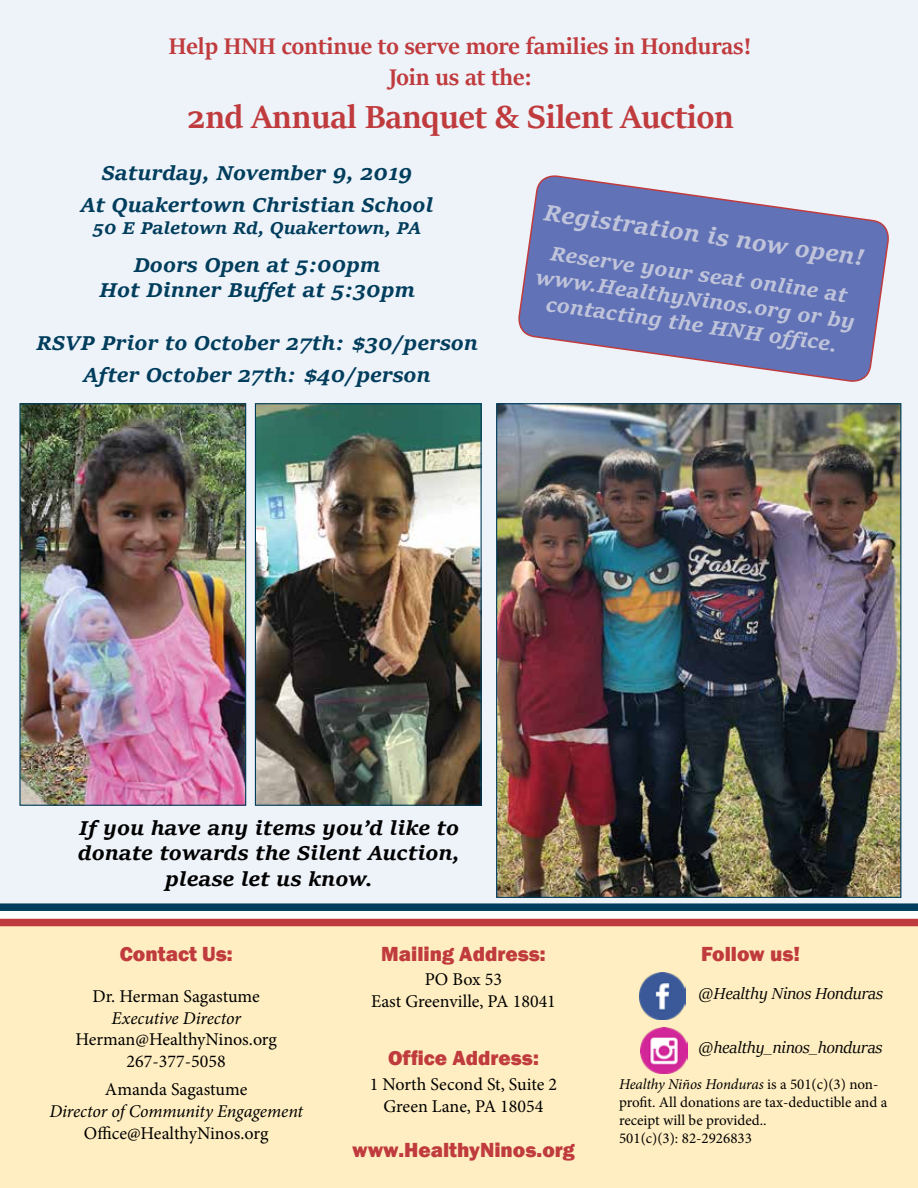
<style>
.page{position:relative;width:918px;height:1188px;background:#fff}
.page>*{position:absolute;margin:0;border:0;box-sizing:border-box;transform-origin:0 0}
.t1{font:700 36px "Sitka Banner";color:#c03b3d}
.t2{font:700 25.5px/30.6px "Sitka Banner";color:#c03b3d;text-align:center}
.t3{font:italic 700 24px "Sitka Small";color:#c0c4da}
.t4{font:italic 700 21px/32px "Sitka Small";color:#003d5c;text-align:center}
.t5{font:italic 700 21px/25.2px "Sitka Small";color:#000;text-align:center}
.t6{font:italic 700 21px/25.2px "Sitka Small";color:#c0c4da;text-align:center}
.t7{font:800 21px "Franklin Gothic";color:#c03b3d}
.t8{font:18px/21.6px "Minion Pro";color:#000;text-align:center}
.t9{font:italic 18px "Minion Pro";letter-spacing:-.01em;color:#000}
.t10{font:italic 18px "Sitka Banner";color:#000}
.t11{font:italic 700 18px "Sitka Small";color:#003d5c}
.t12{font:15px/18px "Minion Pro";color:#000}
.s1{font-style:italic}
</style>
<div class="page">
<div style="left:0;top:919px;width:918px;height:269px;background:#ffeec1"></div>
<div style="left:0;top:0;width:918px;height:911px;background:#eef3fa"></div>
<img style="left:639px;top:973px;width:47px;height:46px">
<img style="left:641px;top:1027px;width:46px;height:47px">
<svg style="left:517px;top:174px;width:374px;height:209px;background:#8792c5"></svg>
<img style="left:498px;top:405px;width:401px;height:491px">
<img style="left:21px;top:405px;width:223px;height:399px">
<div style="left:19px;top:403px;width:227px;height:403px;border:1px solid #003d5c"></div>
<img style="left:257px;top:405px;width:223px;height:399px">
<div style="left:255px;top:403px;width:227px;height:403px;border:1px solid #003d5c"></div>
<h2 class="t2" style="left:169px;top:30px;width:585px">Help HNH continue to serve more families in Honduras!<br>Join us at the:</h2>
<h1 class="t1" style="left:187px;top:91px;width:548px">2nd Annual Banquet &amp; Silent Auction</h1>
<p class="t4" style="left:81px;top:155px;width:354px">Saturday, November 9, 2019<br>At Quakertown Christian School</p>
<p class="t11" style="left:93px;top:212px;width:330px">50 E Paletown Rd, Quakertown, PA</p>
<p class="t4" style="left:99px;top:250px;width:317px;line-height:25.2px">Doors Open at 5:00pm<br>Hot Dinner Buffet at 5:30pm</p>
<p class="t4" style="left:36px;top:324px;width:443px">RSVP Prior to October 27th: $30/person<br>After October 27th: $40/person</p>
<h3 class="t3" style="left:547px;top:192px;width:325px;rotate:8deg">Registration is now open!</h3>
<p class="t6" style="left:541px;top:237px;width:324px;rotate:8deg">Reserve your seat online at www.HealthyNinos.org or by contacting the HNH offi ce.</p>
<p class="t5" style="left:78px;top:813px;width:384px">If you have any items you’d like to donate towards the Silent Auction, please let us know.</p>
<p class="t7" style="left:120px;top:940px;width:114px">Contact Us:</p>
<p class="t8" style="left:92px;top:986px;width:169px">Dr. Herman Sagastume</p>
<p class="t9" style="left:111px;top:1006px;width:131px">Executive Director</p>
<p class="t8" style="left:75px;top:1029px;width:203px">Herman@HealthyNinos.org<br>267-377-5058</p>
<p class="t8" style="left:105px;top:1079px;width:144px">Amanda Sagastume</p>
<p class="t9" style="left:49px;top:1099px;width:255px">Director of Community Engagement</p>
<p class="t8" style="left:84px;top:1122px;width:186px">Office@HealthyNinos.org</p>
<p class="t7" style="left:381px;top:940px;width:166px">Mailing Address:</p>
<p class="t8" style="left:371px;top:969px;width:186px">PO Box 53<br>East Greenville, PA 18041</p>
<p class="t7" style="left:388px;top:1044px;width:152px">Office Address:</p>
<p class="t8" style="left:370px;top:1074px;width:189px">1 North Second St, Suite 2<br>Green Lane, PA 18054</p>
<p class="t7" style="left:352px;top:1137px;width:224px">www.HealthyNinos.org</p>
<p class="t7" style="left:701px;top:940px;width:100px">Follow us!</p>
<p class="t10" style="left:698px;top:981px;width:187px">@Healthy Ninos Honduras</p>
<p class="t10" style="left:698px;top:1035px;width:186px">@healthy_ninos_honduras</p>
<p class="t12" style="left:619px;top:1075px;width:270px"><span class="s1">Healthy Niños Honduras</span> is a 501(c)(3) non&shy;profit. All donations are tax-deductible and a receipt will be provided..<br>501(c)(3): 82-2926833</p>
</div>
